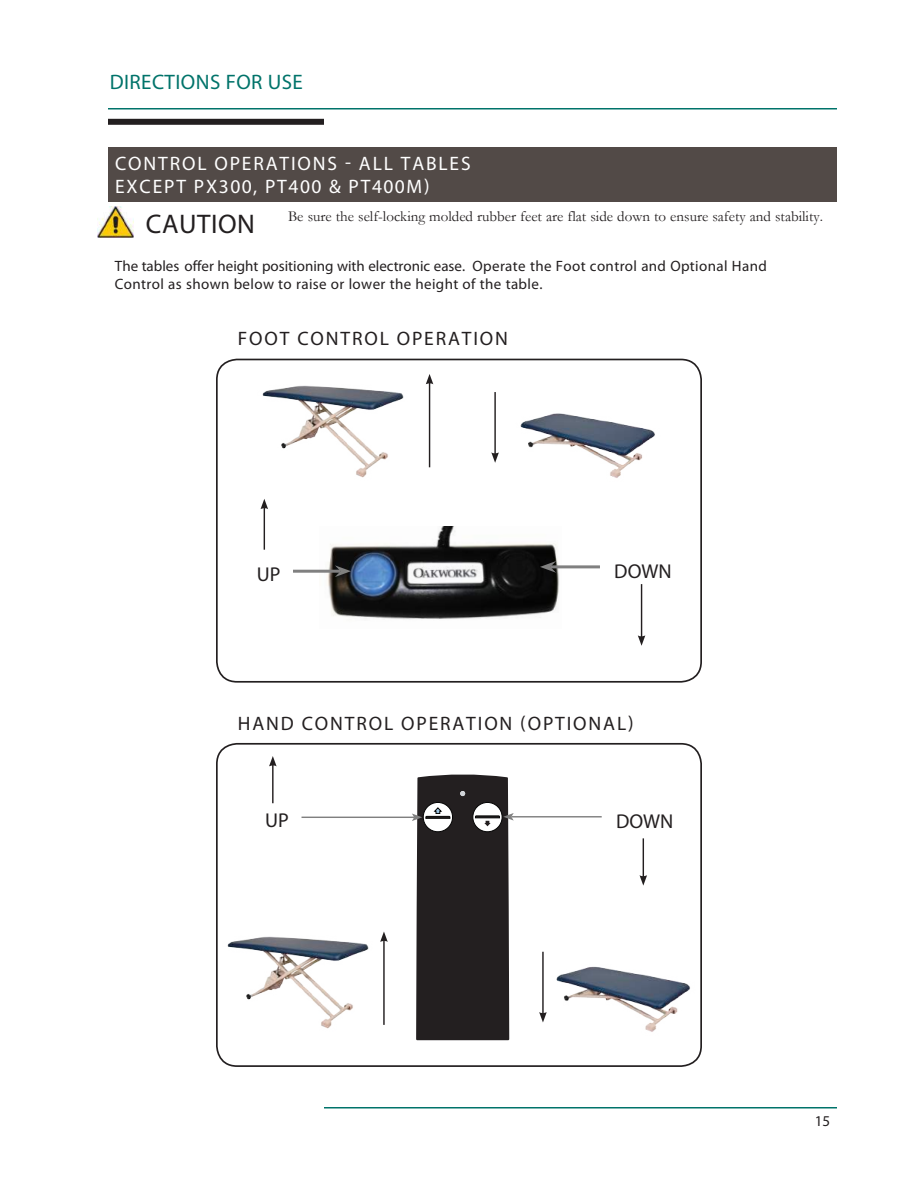
<style>
.page{position:relative;width:918px;height:1188px;background:#fff}
.page>*{position:absolute;margin:0;border:0;box-sizing:border-box;transform-origin:0 0}
.t1{font:27px "Myriad Pro";letter-spacing:.02em;color:#231f20}
.t2{font:21px "Myriad Pro";letter-spacing:.02em;color:#00736a}
.t3{font:20.1px "Myriad Pro";color:#231f20}
.t4{font:19.5px/23.4px "Myriad Pro";letter-spacing:.095em;color:#fff}
.t5{font:19.5px "Myriad Pro";letter-spacing:.095em;color:#231f20}
.t6{font:15px/18px "Myriad Pro";letter-spacing:.025em;color:#231f20}
.t7{font:15px "Garamond";color:#231f20}
</style>
<div class="page">
<div style="left:216px;top:743px;width:486px;height:324px;border:2px solid #231f20;border-radius:20px"></div>
<div style="left:216px;top:359px;width:486px;height:324px;border:2px solid #231f20;border-radius:20px"></div>
<img style="left:320px;top:526px;width:242px;height:94px">
<hr style="left:293px;top:570px;width:48px;height:3px;background:#808080">
<svg style="left:335px;top:565px;width:16px;height:12px"></svg>
<hr style="left:550px;top:565px;width:50px;height:3px;background:#808080">
<svg style="left:540px;top:561px;width:16px;height:12px"></svg>
<hr style="left:264px;top:507px;width:1px;height:43px;background:#231f20">
<svg style="left:261px;top:499px;width:7px;height:10px"></svg>
<hr style="left:641px;top:584px;width:1px;height:54px;background:#231f20">
<svg style="left:638px;top:635px;width:7px;height:11px"></svg>
<hr style="left:429px;top:382px;width:1px;height:85px;background:#231f20">
<svg style="left:426px;top:374px;width:7px;height:10px"></svg>
<hr style="left:494px;top:392px;width:2px;height:63px;background:#231f20">
<svg style="left:491px;top:452px;width:8px;height:11px"></svg>
<img style="left:98px;top:206px;width:36px;height:32px">
<div style="left:108px;top:147px;width:729px;height:54px;background:#524a47"></div>
<hr style="left:324px;top:1107px;width:513px;height:1px;background:#00736a">
<hr style="left:108px;top:108px;width:729px;height:2px;background:#00736a">
<div style="left:108px;top:119px;width:216px;height:6px;background:#231f20"></div>
<img style="left:262px;top:385px;width:142px;height:93px">
<img style="left:520px;top:413px;width:135px;height:65px">
<hr style="left:302px;top:817px;width:112px;height:1px;background:#808080">
<hr style="left:272px;top:764px;width:2px;height:39px;background:#231f20">
<svg style="left:269px;top:756px;width:8px;height:10px"></svg>
<hr style="left:511px;top:816px;width:91px;height:2px;background:#808080">
<svg style="left:412px;top:774px;width:102px;height:266px;background:#3e3a3b"></svg>
<hr style="left:643px;top:838px;width:1px;height:40px;background:#231f20">
<svg style="left:640px;top:875px;width:7px;height:11px"></svg>
<hr style="left:383px;top:940px;width:2px;height:85px;background:#231f20">
<svg style="left:383px;top:932px;width:5px;height:10px"></svg>
<img style="left:216px;top:917px;width:167px;height:123px">
<img style="left:539px;top:922px;width:163px;height:121px">
<h2 class="t2" style="left:110px;top:69px;width:195px">DIRECTIONS FOR USE</h2>
<h3 class="t4" style="left:115px;top:151px;width:357px">CONTROL OPERATIONS - ALL TABLES<br>EXCEPT PX300, PT400 &amp; PT400M)</h3>
<p class="t7" style="left:288px;top:206px;width:536px">Be sure the self-locking molded rubber feet are flat side down to ensure safety and stability.</p>
<p class="t6" style="left:115px;top:257px;width:653px">The tables offer height positioning with electronic ease. Operate the Foot control and Optional Hand<br>Control as shown below to raise or lower the height of the table.</p>
<h1 class="t1" style="left:146px;top:207px;width:111px">CAUTION</h1>
<h3 class="t5" style="left:238px;top:326px;width:272px">FOOT CONTROL OPERATION</h3>
<h3 class="t3" style="left:257px;top:562px;width:25px">UP</h3>
<h3 class="t3" style="left:614px;top:559px;width:59px">DOWN</h3>
<h3 class="t5" style="left:238px;top:711px;width:397px">HAND CONTROL OPERATION (OPTIONAL)</h3>
<h3 class="t3" style="left:265px;top:808px;width:25px">UP</h3>
<h3 class="t3" style="left:616px;top:808px;width:59px">DOWN</h3>
<p class="t6" style="left:815px;top:1112px;width:17px">15</p>
</div>
